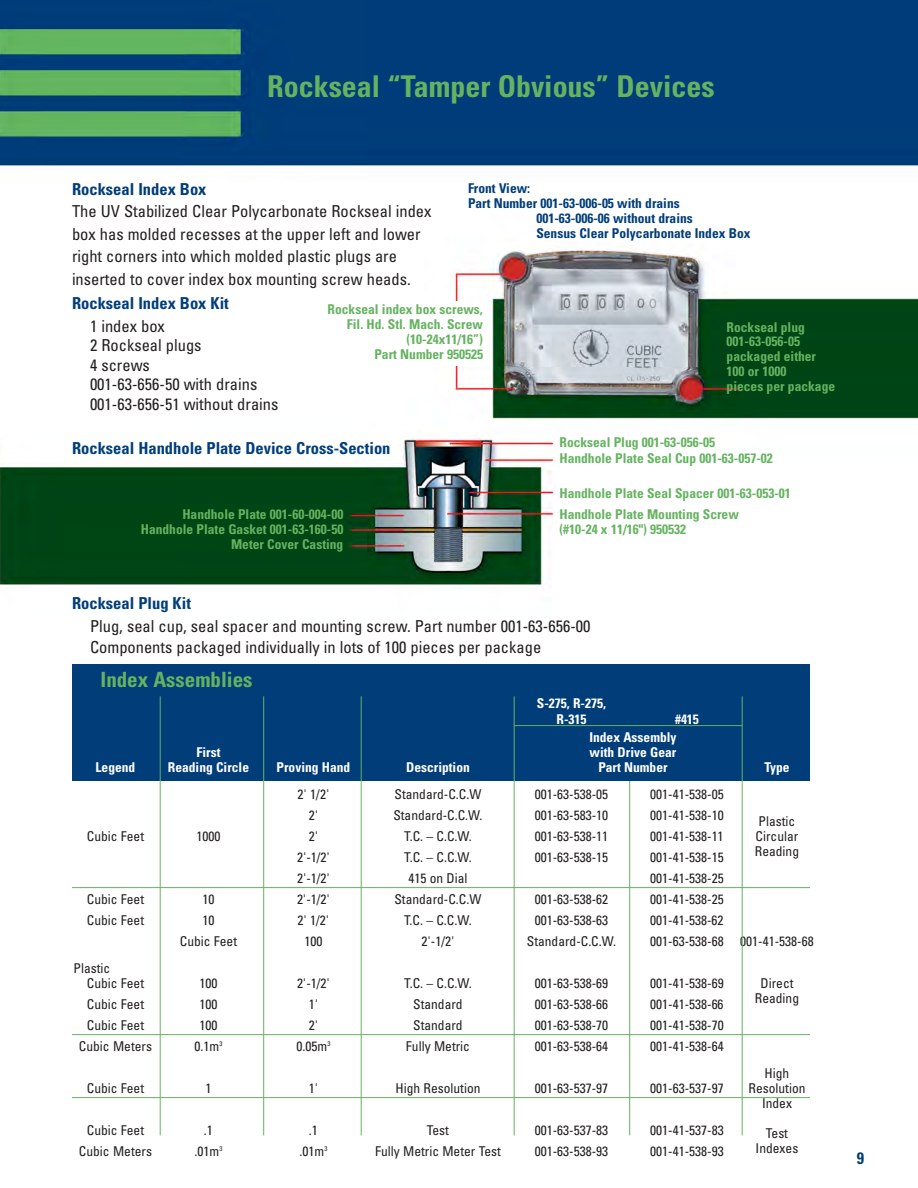
<style>
.page{position:relative;width:918px;height:1188px;background:#fff}
.page>*{position:absolute;margin:0;border:0;box-sizing:border-box;transform-origin:0 0}
.t1{font:700 condensed 30px "Univers";color:#65b360}
.t2{font:700 condensed 21px "Univers";color:#65b360}
.t3{font:condensed 16.5px/19.5px "Univers";color:#231f20}
.t4{font:700 condensed 16.5px "Univers";color:#003d79}
.t5{font:condensed 13.5px/15px "Univers";color:#231f20}
.t6{font:700 condensed 13.5px/15px "Univers";color:#65b360}
.t7{font:700 condensed 13.5px/16.5px "Univers";color:#fff;text-align:center}
.t8{font:700 condensed 13.5px "Univers";color:#003d79}
</style>
<div class="page">
<img style="left:0;top:0;width:918px;height:1136px">
<div style="left:308px;top:302px;width:175px;height:64px;background:#fff"></div>
<hr style="left:629px;top:725px;width:1px;height:410px;background:#65b360">
<hr style="left:72px;top:887px;width:738px;height:1px;background:#65b360">
<hr style="left:72px;top:1034px;width:738px;height:1px;background:#65b360">
<hr style="left:72px;top:1097px;width:738px;height:1px;background:#65b360">
<div style="left:72px;top:664px;width:738px;height:117px;background:#003d79"></div>
<hr style="left:514px;top:725px;width:228px;height:1px;background:#65b360">
<hr style="left:160px;top:696px;width:1px;height:439px;background:#65b360">
<hr style="left:263px;top:696px;width:1px;height:439px;background:#65b360">
<hr style="left:361px;top:696px;width:1px;height:439px;background:#65b360">
<hr style="left:514px;top:696px;width:1px;height:439px;background:#65b360">
<hr style="left:742px;top:696px;width:1px;height:439px;background:#65b360">
<h1 class="t1" style="left:267px;top:75px;width:449px">Rockseal “Tamper Obvious” Devices</h1>
<p class="t4" style="left:72px;top:183px;width:136px">Rockseal Index Box</p>
<p class="t3" style="left:72px;top:202px;width:361px;line-height:22.5px">The UV Stabilized Clear Polycarbonate Rockseal index box has molded recesses at the upper left and lower right corners into which molded plastic plugs are inserted to cover index box mounting screw heads.</p>
<p class="t8" style="left:468px;top:183px;width:64px">Front View:</p>
<p class="t8" style="left:468px;top:198px;width:213px">Part Number 001-63-006-05 with drains</p>
<p class="t8" style="left:536px;top:213px;width:158px">001-63-006-06 without drains</p>
<p class="t8" style="left:536px;top:228px;width:216px">Sensus Clear Polycarbonate Index Box</p>
<p class="t4" style="left:72px;top:297px;width:158px">Rockseal Index Box Kit</p>
<p class="t3" style="left:90px;top:318px;width:190px">1 index box<br>2 Rockseal plugs<br>4 screws<br>001-63-656-50 with drains<br>001-63-656-51 without drains</p>
<p class="t6" style="left:328px;top:304px;width:157px;text-align:right">Rockseal index box screws,<br>Fil. Hd. Stl. Mach. Screw (10-24x11/16”)<br>Part Number 950525</p>
<p class="t6" style="left:727px;top:322px;width:80px;line-height:13.5px">Rockseal plug<br>001-63-056-05</p>
<p class="t6" style="left:727px;top:350px;width:110px">packaged either<br>100 or 1000<br>pieces per package</p>
<p class="t4" style="left:72px;top:443px;width:320px">Rockseal Handhole Plate Device Cross-Section</p>
<p class="t6" style="left:560px;top:435px;width:215px;line-height:16.5px">Rockseal Plug 001-63-056-05<br>Handhole Plate Seal Cup 001-63-057-02</p>
<p class="t6" style="left:560px;top:484px;width:233px;line-height:21px">Handhole Plate Seal Spacer 001-63-053-01<br>Handhole Plate Mounting Screw</p>
<p class="t6" style="left:560px;top:523px;width:128px">(#10-24 x 11/16") 950532</p>
<p class="t6" style="left:141px;top:508px;width:204px;text-align:right">Handhole Plate 001-60-004-00<br>Handhole Plate Gasket 001-63-160-50<br>Meter Cover Casting</p>
<p class="t4" style="left:72px;top:598px;width:120px">Rockseal Plug Kit</p>
<p class="t3" style="left:90px;top:617px;width:502px;line-height:21px">Plug, seal cup, seal spacer and mounting screw. Part number 001-63-656-00<br>Components packaged individually in lots of 100 pieces per package</p>
<h2 class="t2" style="left:100px;top:672px;width:154px">Index Assemblies</h2>
<p class="t7" style="left:537px;top:696px;width:71px">S-275, R-275,<br>R-315</p>
<p class="t7" style="left:589px;top:712px;width:111px;line-height:18px;text-align:left;text-indent:86px">#415<br>Index Assembly</p>
<p class="t7" style="left:197px;top:745px;width:25px">First</p>
<p class="t7" style="left:590px;top:745px;width:88px">with Drive Gear</p>
<p class="t7" style="left:96px;top:760px;width:41px">Legend</p>
<p class="t7" style="left:168px;top:760px;width:83px">Reading Circle</p>
<p class="t7" style="left:277px;top:760px;width:75px">Proving Hand</p>
<p class="t7" style="left:406px;top:760px;width:65px">Description</p>
<p class="t7" style="left:598px;top:760px;width:71px">Part Number</p>
<p class="t7" style="left:764px;top:760px;width:27px">Type</p>
<p class="t5" style="left:298px;top:788px;width:33px">2' 1/2'</p>
<p class="t5" style="left:395px;top:788px;width:88px">Standard-C.C.W</p>
<p class="t5" style="left:535px;top:788px;width:75px">001-63-538-05</p>
<p class="t5" style="left:650px;top:788px;width:75px">001-41-538-05</p>
<p class="t5" style="left:309px;top:809px;width:11px">2'</p>
<p class="t5" style="left:393px;top:809px;width:91px">Standard-C.C.W.</p>
<p class="t5" style="left:535px;top:809px;width:75px">001-63-583-10</p>
<p class="t5" style="left:650px;top:809px;width:75px">001-41-538-10</p>
<p class="t5" style="left:759px;top:815px;width:38px">Plastic</p>
<p class="t5" style="left:87px;top:830px;width:59px">Cubic Feet</p>
<p class="t5" style="left:197px;top:830px;width:25px">1000</p>
<p class="t5" style="left:309px;top:830px;width:11px">2'</p>
<p class="t5" style="left:404px;top:830px;width:69px">T.C. – C.C.W.</p>
<p class="t5" style="left:535px;top:830px;width:75px">001-63-538-11</p>
<p class="t5" style="left:650px;top:830px;width:75px">001-41-538-11</p>
<p class="t5" style="left:756px;top:830px;width:44px">Circular</p>
<p class="t5" style="left:297px;top:851px;width:34px">2'-1/2'</p>
<p class="t5" style="left:404px;top:851px;width:69px">T.C. – C.C.W.</p>
<p class="t5" style="left:535px;top:851px;width:75px">001-63-538-15</p>
<p class="t5" style="left:650px;top:851px;width:75px">001-41-538-15</p>
<p class="t5" style="left:755px;top:845px;width:46px">Reading</p>
<p class="t5" style="left:297px;top:872px;width:34px">2'-1/2'</p>
<p class="t5" style="left:408px;top:872px;width:61px">415 on Dial</p>
<p class="t5" style="left:650px;top:872px;width:75px">001-41-538-25</p>
<p class="t5" style="left:87px;top:893px;width:59px">Cubic Feet</p>
<p class="t5" style="left:202px;top:893px;width:13px">10</p>
<p class="t5" style="left:297px;top:893px;width:34px">2'-1/2'</p>
<p class="t5" style="left:394px;top:893px;width:88px">Standard-C.C.W</p>
<p class="t5" style="left:535px;top:893px;width:75px">001-63-538-62</p>
<p class="t5" style="left:650px;top:893px;width:75px">001-41-538-25</p>
<p class="t5" style="left:87px;top:914px;width:59px">Cubic Feet</p>
<p class="t5" style="left:202px;top:914px;width:13px">10</p>
<p class="t5" style="left:298px;top:914px;width:33px">2' 1/2'</p>
<p class="t5" style="left:404px;top:914px;width:69px">T.C. – C.C.W.</p>
<p class="t5" style="left:535px;top:914px;width:75px">001-63-538-63</p>
<p class="t5" style="left:650px;top:914px;width:75px">001-41-538-62</p>
<p class="t5" style="left:180px;top:935px;width:59px">Cubic Feet</p>
<p class="t5" style="left:305px;top:935px;width:19px">100</p>
<p class="t5" style="left:422px;top:935px;width:34px">2'-1/2'</p>
<p class="t5" style="left:527px;top:935px;width:91px">Standard-C.C.W.</p>
<p class="t5" style="left:650px;top:935px;width:165px">001-63-538-68 001-41-538-68</p>
<p class="t5" style="left:87px;top:962px;width:59px;text-indent:-13px">Plastic<br>Cubic Feet</p>
<p class="t5" style="left:199px;top:977px;width:19px">100</p>
<p class="t5" style="left:297px;top:977px;width:34px">2'-1/2'</p>
<p class="t5" style="left:404px;top:977px;width:69px">T.C. – C.C.W.</p>
<p class="t5" style="left:535px;top:977px;width:75px">001-63-538-69</p>
<p class="t5" style="left:650px;top:977px;width:75px">001-41-538-69</p>
<p class="t5" style="left:761px;top:977px;width:34px">Direct</p>
<p class="t5" style="left:87px;top:998px;width:59px">Cubic Feet</p>
<p class="t5" style="left:199px;top:998px;width:19px">100</p>
<p class="t5" style="left:309px;top:998px;width:11px">1'</p>
<p class="t5" style="left:413px;top:998px;width:51px">Standard</p>
<p class="t5" style="left:535px;top:998px;width:75px">001-63-538-66</p>
<p class="t5" style="left:650px;top:998px;width:75px">001-41-538-66</p>
<p class="t5" style="left:755px;top:992px;width:46px">Reading</p>
<p class="t5" style="left:87px;top:1019px;width:59px">Cubic Feet</p>
<p class="t5" style="left:199px;top:1019px;width:19px">100</p>
<p class="t5" style="left:309px;top:1019px;width:11px">2'</p>
<p class="t5" style="left:413px;top:1019px;width:51px">Standard</p>
<p class="t5" style="left:535px;top:1019px;width:75px">001-63-538-70</p>
<p class="t5" style="left:650px;top:1019px;width:75px">001-41-538-70</p>
<p class="t5" style="left:79px;top:1040px;width:75px">Cubic Meters</p>
<p class="t5" style="left:195px;top:1040px;width:29px">0.1m<sup>3</sup></p>
<p class="t5" style="left:297px;top:1040px;width:35px">0.05m<sup>3</sup></p>
<p class="t5" style="left:406px;top:1040px;width:65px">Fully Metric</p>
<p class="t5" style="left:535px;top:1040px;width:75px">001-63-538-64</p>
<p class="t5" style="left:650px;top:1040px;width:75px">001-41-538-64</p>
<p class="t5" style="left:765px;top:1067px;width:26px">High</p>
<p class="t5" style="left:87px;top:1082px;width:59px">Cubic Feet</p>
<p class="t5" style="left:205px;top:1082px;width:7px">1</p>
<p class="t5" style="left:309px;top:1082px;width:11px">1'</p>
<p class="t5" style="left:395px;top:1082px;width:87px">High Resolution</p>
<p class="t5" style="left:535px;top:1082px;width:75px">001-63-537-97</p>
<p class="t5" style="left:650px;top:1082px;width:75px">001-63-537-97</p>
<p class="t5" style="left:749px;top:1082px;width:58px;text-align:center">Resolution<br>Index</p>
<p class="t5" style="left:87px;top:1124px;width:59px">Cubic Feet</p>
<p class="t5" style="left:204px;top:1124px;width:10px">.1</p>
<p class="t5" style="left:309px;top:1124px;width:10px">.1</p>
<p class="t5" style="left:427px;top:1124px;width:24px">Test</p>
<p class="t5" style="left:535px;top:1124px;width:75px">001-63-537-83</p>
<p class="t5" style="left:650px;top:1124px;width:75px">001-41-537-83</p>
<p class="t5" style="left:766px;top:1127px;width:24px">Test</p>
<p class="t5" style="left:79px;top:1145px;width:75px">Cubic Meters</p>
<p class="t5" style="left:195px;top:1145px;width:29px">.01m<sup>3</sup></p>
<p class="t5" style="left:300px;top:1145px;width:29px">.01m<sup>3</sup></p>
<p class="t5" style="left:375px;top:1145px;width:127px">Fully Metric Meter Test</p>
<p class="t5" style="left:535px;top:1145px;width:75px">001-63-538-93</p>
<p class="t5" style="left:650px;top:1145px;width:75px">001-41-538-93</p>
<p class="t5" style="left:756px;top:1142px;width:44px">Indexes</p>
<p class="t4" style="left:857px;top:1152px;width:9px">9</p>
</div>
